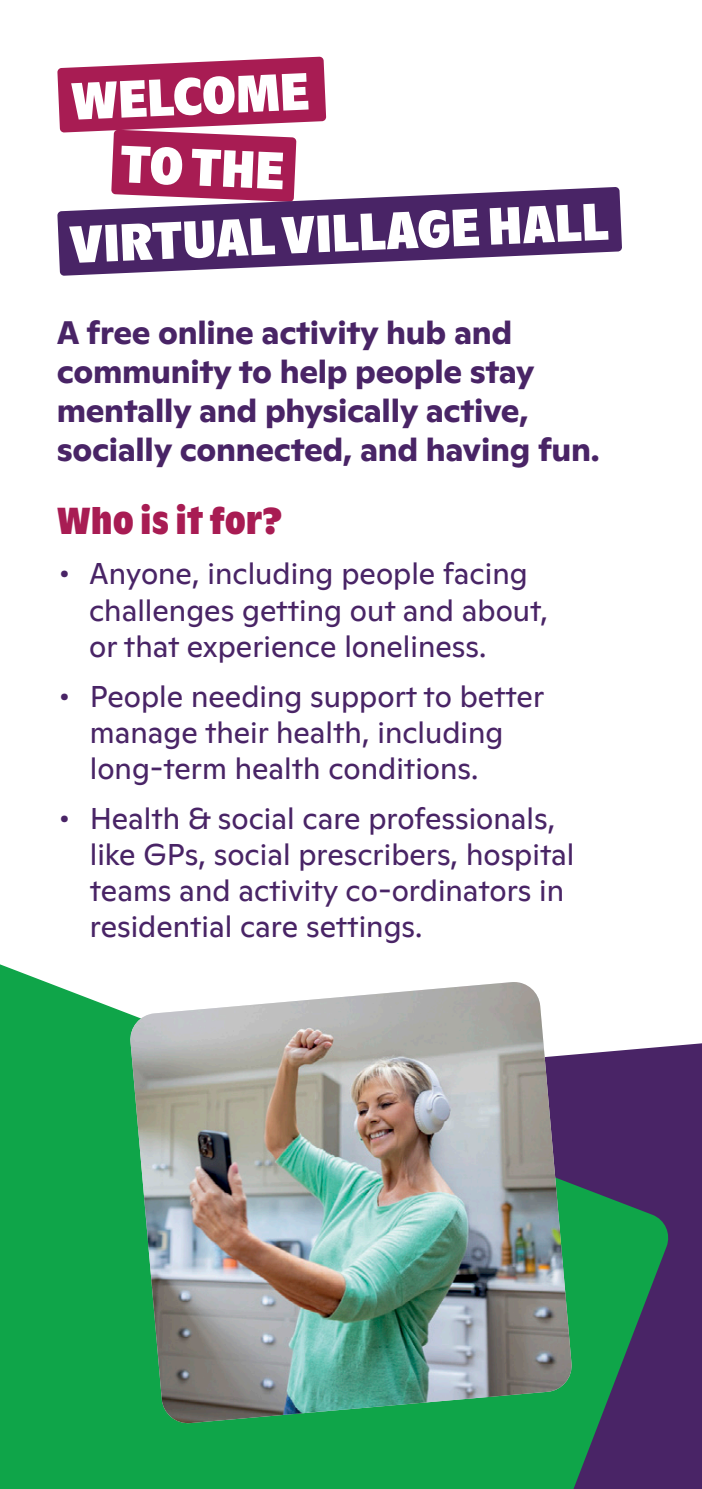
<style>
.page{position:relative;width:702px;height:1489px;background:#fff}
.page>*{position:absolute;margin:0;border:0;box-sizing:border-box;transform-origin:0 0}
.t1{font:700 52.25px "ABC Ginto Nord Condensed";color:#fff}
.t2{font:700 37.5px "ABC Ginto Nord Condensed";color:#a81c53}
.t3{font:700 32.5px/39px "ABC Ginto";letter-spacing:-.01em;color:#492466}
.t4{font:30px/36px "ABC Ginto";color:#492466}
</style>
<div class="page">
<div style="left:671px;top:1043px;width:31px;height:445px;background:#492466"></div>
<svg style="left:57px;top:57px;width:269px;height:130px"></svg>
<svg style="left:57px;top:187px;width:565px;height:89px;fill:#492466"></svg>
<svg style="left:0;top:964px;width:671px;height:524px;background:#3a9566"></svg>
<img style="left:129px;top:981px;width:443px;height:443px">
<h1 class="t1" style="left:70px;top:60px;width:240px;rotate:-2deg">WELCOME</h1>
<h1 class="t1" style="left:121px;top:124px;width:166px;rotate:2deg">TO THE</h1>
<h1 class="t1" style="left:68px;top:202px;width:541px;rotate:-2deg">VIRTUAL VILLAGE HALL</h1>
<p class="t3" style="left:57px;top:310px;width:544px">A free online activity hub and community to help people stay mentally and physically active, socially connected, and having fun.</p>
<p class="t2" style="left:57px;top:492px;width:226px">Who is it for?</p>
<p class="t4" style="left:89px;top:554px;width:460px;text-indent:-32px">• Anyone, including people facing challenges getting out and about, or that experience loneliness.</p>
<p class="t4" style="left:90px;top:676px;width:456px;text-indent:-33px">• People needing support to better manage their health, including long-term health conditions.</p>
<p class="t4" style="left:90px;top:798px;width:486px;text-indent:-33px">• Health &amp; social care professionals, like GPs, social prescribers, hospital teams and activity co-ordinators in residential care settings.</p>
</div>
